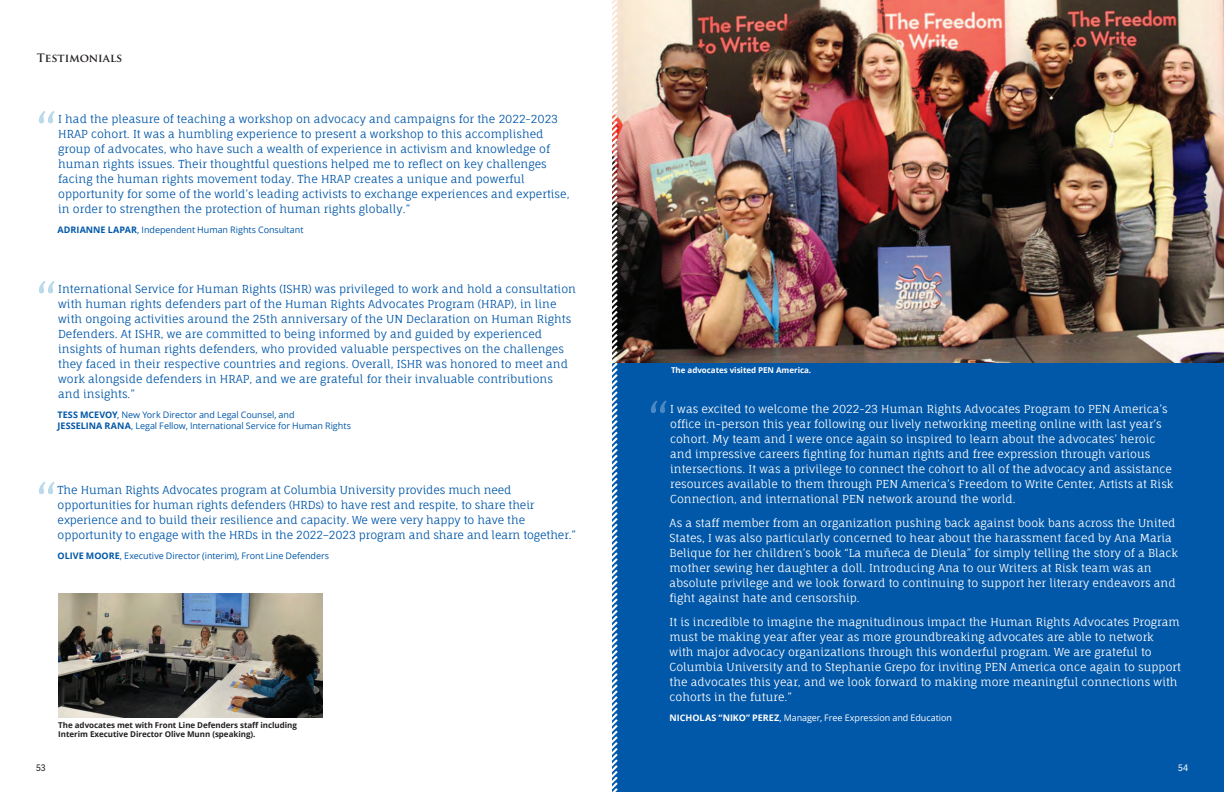
<style>
.page{position:relative;width:1224px;height:792px;background:#fff}
.page>*{position:absolute;margin:0;border:0;box-sizing:border-box;transform-origin:0 0}
.t1{font:56px "Fauna One";color:#bad9eb}
.t2{font:56px "Fauna One";color:#4a89c3}
.t3{font:700 11.3px "Trajan Pro";color:#231f20}
.t4{font:11px/15px "Fauna One";color:#0157a8}
.t5{font:11px/15px "Fauna One";color:#fff}
.t6{font:9px/11px "Open Sans";letter-spacing:-.005em;color:#0157a8}
.t7{font:9px "Open Sans";letter-spacing:-.005em;color:#fff}
.t8{font:9px "Adelle Sans";color:#231f20}
.t9{font:9px "Adelle Sans";color:#fff}
.t10{font:700 8px/9px "Open Sans";letter-spacing:-.005em;color:#231f20}
.t11{font:700 8px "Open Sans";letter-spacing:-.005em;color:#fff}
.s1{font-weight:700}
</style>
<div class="page">
<img style="left:612px;top:0;width:612px;height:792px">
<img style="left:59px;top:593px;width:264px;height:124px">
<p class="t3" style="left:37px;top:51px;width:87px">Testimonials</p>
<h1 class="t1" style="left:36px;top:95px;width:24px">“</h1>
<p class="t4" style="left:58px;top:112px;width:513px">I had the pleasure of teaching a workshop on advocacy and campaigns for the 2022-2023<br>HRAP cohort. It was a humbling experience to present a workshop to this accomplished group of advocates, who have such a wealth of experience in activism and knowledge of human rights issues. Their thoughtful questions helped me to reflect on key challenges facing the human rights movement today. The HRAP creates a unique and powerful opportunity for some of the world’s leading activists to exchange experiences and expertise, in order to strengthen the protection of human rights globally.”</p>
<p class="t6" style="left:58px;top:224px;width:247px"><span class="s1">ADRIANNE LAPAR</span>, Independent Human Rights Consultant</p>
<h1 class="t1" style="left:36px;top:265px;width:24px">“</h1>
<p class="t4" style="left:58px;top:282px;width:519px">International Service for Human Rights (ISHR) was privileged to work and hold a consultation with human rights defenders part of the Human Rights Advocates Program (HRAP), in line with ongoing activities around the 25th anniversary of the UN Declaration on Human Rights Defenders. At ISHR, we are committed to being informed by and guided by experienced insights of human rights defenders, who provided valuable perspectives on the challenges they faced in their respective countries and regions. Overall, ISHR was honored to meet and work alongside defenders in HRAP, and we are grateful for their invaluable contributions and insights.”</p>
<p class="t6" style="left:58px;top:409px;width:295px"><span class="s1">TESS MCEVOY</span>, New York Director and Legal Counsel, and<br><span class="s1">JESSELINA RANA</span>, Legal Fellow, International Service for Human Rights</p>
<h1 class="t1" style="left:36px;top:466px;width:24px">“</h1>
<p class="t4" style="left:58px;top:482px;width:520px">The Human Rights Advocates program at Columbia University provides much need opportunities for human rights defenders (HRDs) to have rest and respite, to share their experience and to build their resilience and capacity. We were very happy to have the opportunity to engage with the HRDs in the 2022–2023 program and share and learn together.”</p>
<p class="t6" style="left:58px;top:550px;width:273px"><span class="s1">OLIVE MOORE</span>, Executive Director (interim), Front Line Defenders</p>
<p class="t10" style="left:58px;top:721px;width:240px">The advocates met with Front Line Defenders staff including<br>Interim Executive Director Olive Munn (speaking).</p>
<p class="t11" style="left:671px;top:364px;width:142px">The advocates visited PEN America.</p>
<h1 class="t2" style="left:648px;top:385px;width:24px">“</h1>
<p class="t5" style="left:670px;top:401px;width:505px">I was excited to welcome the 2022-23 Human Rights Advocates Program to PEN America’s office in-person this year following our lively networking meeting online with last year’s cohort. My team and I were once again so inspired to learn about the advocates’ heroic and impressive careers fighting for human rights and free expression through various intersections. It was a privilege to connect the cohort to all of the advocacy and assistance resources available to them through PEN America’s Freedom to Write Center, Artists at Risk Connection, and international PEN network around the world.</p>
<p class="t5" style="left:670px;top:515px;width:510px">As a staff member from an organization pushing back against book bans across the United States, I was also particularly concerned to hear about the harassment faced by Ana Maria Belique for her children’s book “La muñeca de Dieula” for simply telling the story of a Black mother sewing her daughter a doll. Introducing Ana to our Writers at Risk team was an absolute privilege and we look forward to continuing to support her literary endeavors and fight against hate and censorship.</p>
<p class="t5" style="left:670px;top:614px;width:513px">It is incredible to imagine the magnitudinous impact the Human Rights Advocates Program must be making year after year as more groundbreaking advocates are able to network<br>with major advocacy organizations through this wonderful program. We are grateful to Columbia University and to Stephanie Grepo for inviting PEN America once again to support the advocates this year, and we look forward to making more meaningful connections with cohorts in the future.”</p>
<p class="t7" style="left:670px;top:712px;width:284px"><span class="s1">NICHOLAS “NIKO” PEREZ</span>, Manager, Free Expression and Education</p>
<p class="t8" style="left:36px;top:761px;width:11px">53</p>
<p class="t9" style="left:1178px;top:761px;width:11px">54</p>
</div>
